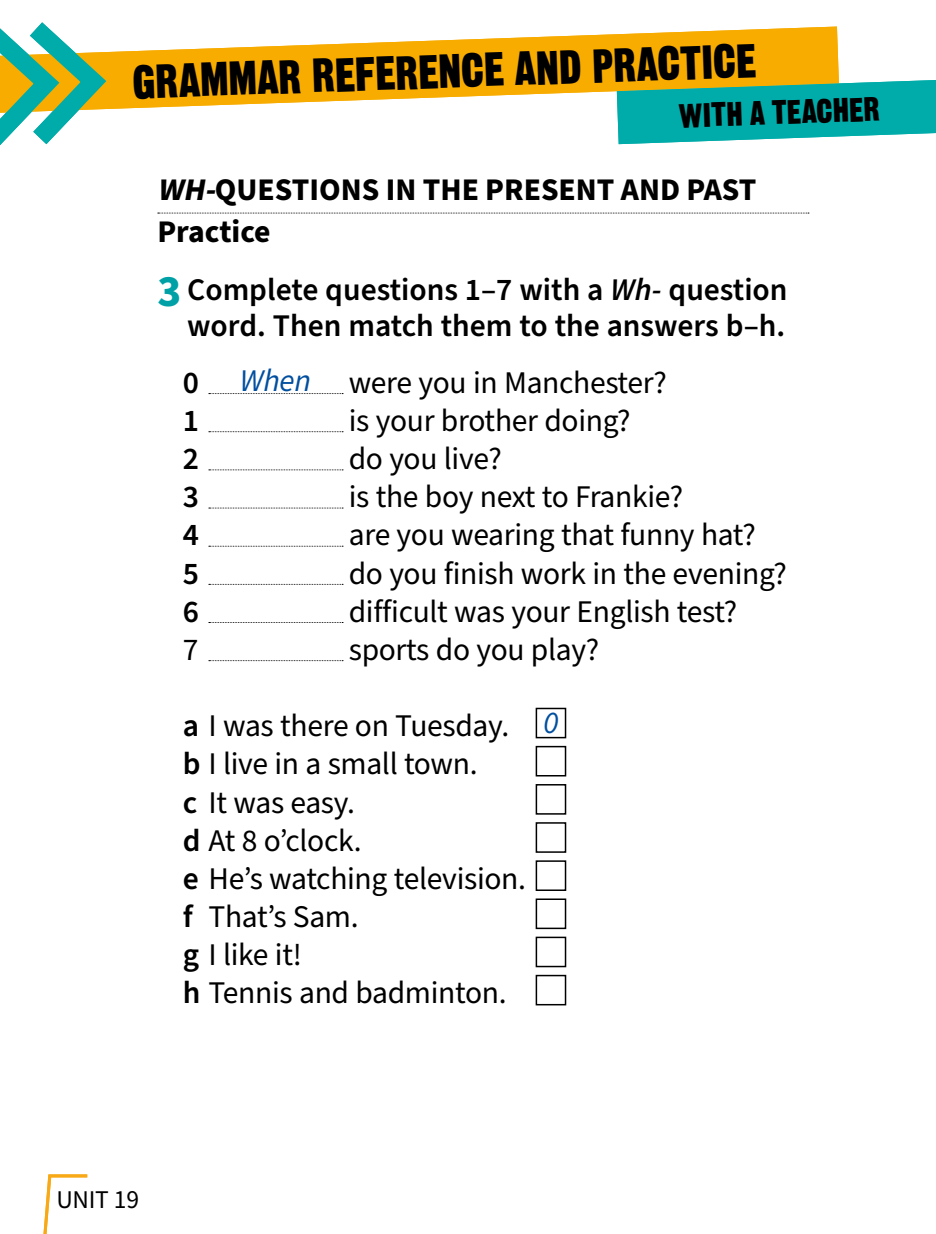
<style>
.page{position:relative;width:936px;height:1234px;background:#fff}
.page>*{position:absolute;margin:0;border:0;box-sizing:border-box;transform-origin:0 0}
.t1{font:46.5px "Gothic Thirteen Std";color:#000}
.t2{font:33px "Gothic Thirteen Std";color:#000}
.t3{font:31.5px/38.1px "Source Sans Pro";letter-spacing:-.01em;color:#000}
.t4{font:600 31.5px/36px "Source Sans Pro";color:#000;text-align:right}
.t5{font:700 31.5px/42.3px "Source Sans Pro";color:#000}
.t6{font:25.5px "Source Sans Pro";color:#000}
.s1{font-style:italic}
.s2{font-weight:700;font-size:45px;color:#00a0a7}
.s3{font-style:italic;color:#004f9f}
.s4{font-weight:600}
</style>
<div class="page">
<svg style="left:119px;top:27px;width:719px;height:82px;fill:#f8ac00"></svg>
<svg style="left:616px;top:80px;width:319px;height:64px;background:#2bb3a3"></svg>
<svg style="left:0;top:22px;width:119px;height:124px"></svg>
<svg style="left:158px;top:213px;width:650px;height:1px"></svg>
<svg style="left:209px;top:393px;width:134px;height:1px"></svg>
<svg style="left:209px;top:431px;width:134px;height:1px"></svg>
<svg style="left:209px;top:469px;width:134px;height:1px"></svg>
<svg style="left:209px;top:507px;width:134px;height:1px"></svg>
<svg style="left:209px;top:545px;width:134px;height:1px"></svg>
<svg style="left:209px;top:584px;width:134px;height:1px"></svg>
<svg style="left:209px;top:622px;width:134px;height:1px"></svg>
<svg style="left:209px;top:660px;width:134px;height:1px"></svg>
<div style="left:535px;top:707px;width:31px;height:31px;border:2px solid #000"></div>
<div style="left:535px;top:745px;width:31px;height:31px;border:2px solid #000"></div>
<div style="left:535px;top:783px;width:31px;height:31px;border:2px solid #000"></div>
<div style="left:535px;top:822px;width:31px;height:30px;border:2px solid #000"></div>
<div style="left:535px;top:860px;width:31px;height:30px;border:2px solid #000"></div>
<div style="left:535px;top:898px;width:31px;height:30px;border:2px solid #000"></div>
<div style="left:535px;top:936px;width:31px;height:31px;border:2px solid #000"></div>
<div style="left:535px;top:974px;width:31px;height:31px;border:2px solid #000"></div>
<svg style="left:43px;top:1174px;width:44px;height:59px"></svg>
<h1 class="t1" style="left:131px;top:53px;width:626px;rotate:-2deg">GRAMMAR REFERENCE AND PRACTICE</h1>
<p class="t2" style="left:678px;top:95px;width:203px;rotate:-2deg">WITH A TEACHER</p>
<p class="t5" style="left:157px;top:169px;width:600px"><span class="s1">WH-</span>QUESTIONS IN THE PRESENT AND PAST<br>Practice</p>
<p class="t4" style="left:157px;top:272px;width:631px"><span class="s2">3</span> Complete questions 1–7 with a <span class="s1">Wh-</span> question word. Then match them to the answers b–h.</p>
<p class="t4" style="left:183px;top:365px;width:18px">0</p>
<p class="t3" style="left:240px;top:364px;width:428px"><span class="s3">When</span> were you in Manchester?</p>
<p class="t4" style="left:183px;top:403px;width:18px">1</p>
<p class="t3" style="left:349px;top:402px;width:283px">is your brother doing?</p>
<p class="t4" style="left:183px;top:441px;width:18px">2</p>
<p class="t3" style="left:349px;top:440px;width:154px">do you live?</p>
<p class="t4" style="left:183px;top:479px;width:18px">3</p>
<p class="t3" style="left:349px;top:478px;width:336px">is the boy next to Frankie?</p>
<p class="t4" style="left:183px;top:518px;width:18px">4</p>
<p class="t3" style="left:349px;top:517px;width:408px">are you wearing that funny hat?</p>
<p class="t4" style="left:183px;top:556px;width:18px">5</p>
<p class="t3" style="left:349px;top:555px;width:439px">do you finish work in the evening?</p>
<p class="t4" style="left:183px;top:594px;width:18px">6</p>
<p class="t3" style="left:349px;top:593px;width:390px">difficult was your English test?</p>
<p class="t3" style="left:183px;top:631px;width:17px">7</p>
<p class="t3" style="left:349px;top:631px;width:252px">sports do you play?</p>
<p class="t3" style="left:183px;top:707px;width:377px"><span class="s4">a</span> I was there on Tuesday. <span class="s3">0 </span><span class="s4">b</span> I live in a small town.<br><span class="s4">c</span> It was easy.<br><span class="s4">d</span> At 8 o’clock.<br><span class="s4">e</span> He’s watching television.<br><span class="s4">f</span> That’s Sam.<br><span class="s4">g</span> I like it!<br><span class="s4">h</span> Tennis and badminton.</p>
<p class="t6" style="left:56px;top:1182px;width:84px">Unit 19</p>
</div>
